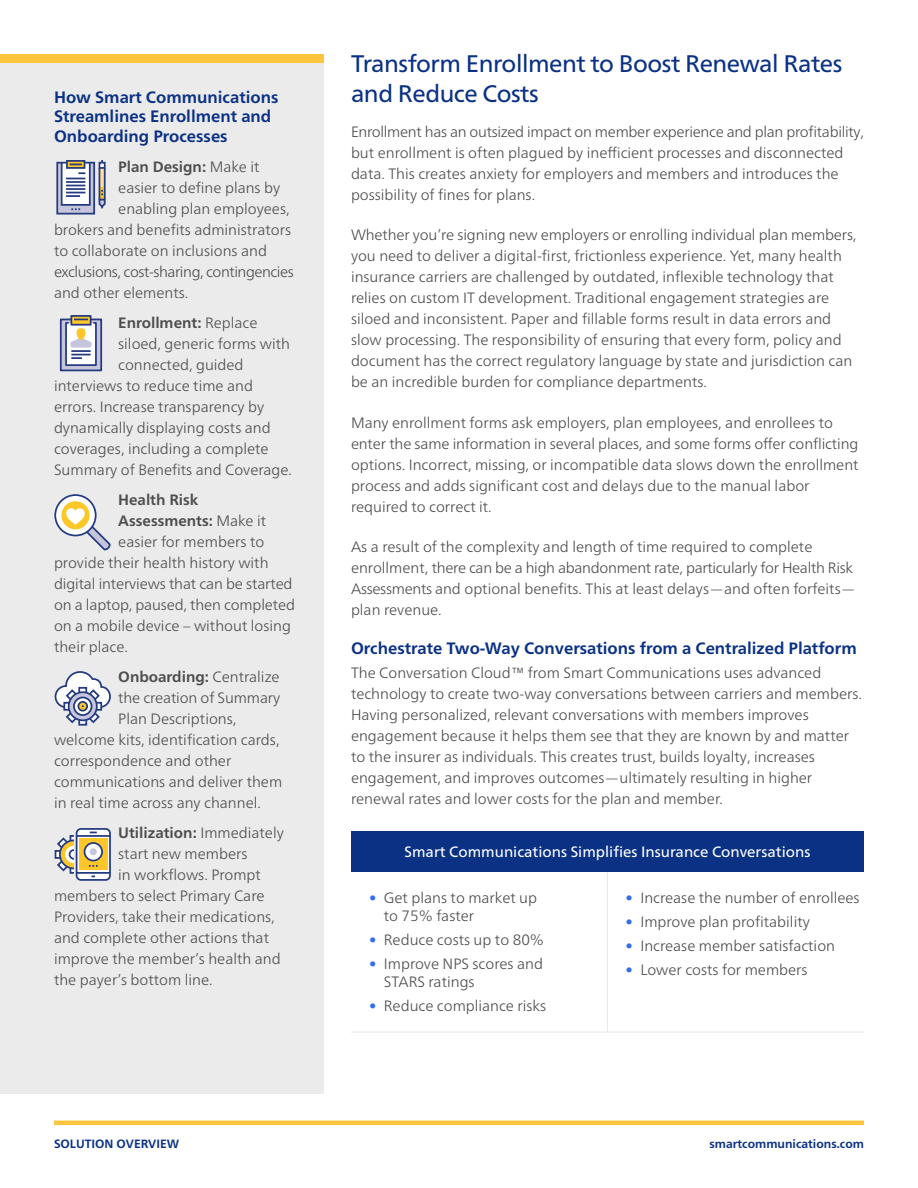
<style>
.page{position:relative;width:918px;height:1188px;background:#fff}
.page>*{position:absolute;margin:0;border:0;box-sizing:border-box;transform-origin:0 0}
.Headline_16_20{font:24px/30px "Frutiger Neue LT Pro";letter-spacing:-.02em;color:#0a3184}
.Subhead_11_13{font:700 16.5px/19.5px "Frutiger Neue LT Pro";color:#0a3184}
.Body_Copy_10_14{font:300 15px/21px "Frutiger Neue LT Pro";color:#4d4d4d}
.Body_Copy_10_14-2{font:700 15px "Frutiger Neue LT Pro";color:#4d4d4d}
.Body_Copy_10_14-3{font:15px "Frutiger Neue LT Pro";color:#fff}
.Body_Copy_10_14-4{font:300 15px "Frutiger Neue LT Pro";letter-spacing:-.03em;color:#4d4d4d}
.t1{font:700 12px "Frutiger Neue LT Pro";color:#0a3184}
.s1{font-weight:300}
.s2{color:#326eef}
</style>
<div class="page">
<hr style="left:54px;top:1121px;width:810px;height:4px;background:#fdc43c">
<div style="left:351px;top:832px;width:513px;height:40px;background:#0a3184"></div>
<hr style="left:607px;top:872px;width:1px;height:160px;background:#e6e7e8">
<hr style="left:351px;top:1032px;width:513px;height:1px;background:#e6e7e8">
<div style="left:0;top:57px;width:324px;height:1037px;background:#ebebeb"></div>
<div style="left:0;top:54px;width:324px;height:9px;background:#fdc43c"></div>
<svg style="left:59px;top:165px;width:33px;height:46px"></svg>
<div style="left:62px;top:163px;width:28px;height:42px;background:#fff"></div>
<div style="left:61px;top:162px;width:30px;height:44px;border:2px solid #243b80"></div>
<svg style="left:66px;top:172px;width:19px;height:25px"></svg>
<div style="left:56px;top:162px;width:39px;height:52px;border:2px solid #243b80"></div>
<svg style="left:69px;top:163px;width:13px;height:3px"></svg>
<div style="left:66px;top:160px;width:19px;height:9px;border:2px solid #243b80"></div>
<svg style="left:100px;top:186px;width:4px;height:4px"></svg>
<svg style="left:100px;top:169px;width:4px;height:17px"></svg>
<hr style="left:99px;top:168px;width:1px;height:32px;background:#243b80">
<hr style="left:104px;top:168px;width:2px;height:32px;background:#243b80">
<div style="left:99px;top:162px;width:7px;height:7px;border:2px solid #243b80"></div>
<svg style="left:99px;top:160px;width:6px;height:8px"></svg>
<svg style="left:98px;top:190px;width:8px;height:19px"></svg>
<svg style="left:71px;top:208px;width:9px;height:2px"></svg>
<svg style="left:70px;top:164px;width:12px;height:1px"></svg>
<div style="left:61px;top:319px;width:40px;height:51px;background:#c6c5db"></div>
<div style="left:60px;top:319px;width:42px;height:52px;border:2px solid #243b80"></div>
<div style="left:70px;top:316px;width:22px;height:10px;border:2px solid #243b80"></div>
<svg style="left:64px;top:319px;width:34px;height:47px"></svg>
<svg style="left:54px;top:671px;width:57px;height:55px"></svg>
<svg style="left:77px;top:829px;width:33px;height:51px"></svg>
<hr style="left:77px;top:835px;width:33px;height:2px;background:#243b80">
<hr style="left:77px;top:872px;width:33px;height:2px;background:#243b80">
<div style="left:76px;top:828px;width:35px;height:53px;border:2px solid #243b80;border-radius:4px"></div>
<div style="left:79px;top:839px;width:28px;height:31px;background:#fec729"></div>
<svg style="left:54px;top:834px;width:22px;height:40px"></svg>
<svg style="left:85px;top:843px;width:17px;height:18px"></svg>
<div style="left:84px;top:842px;width:19px;height:19px;border:2px solid #243b80;border-radius:50%"></div>
<div style="left:90px;top:848px;width:7px;height:7px;background:#c6c5db;border-radius:50%"></div>
<svg style="left:89px;top:865px;width:9px;height:2px"></svg>
<svg style="left:55px;top:495px;width:41px;height:41px"></svg>
<div style="left:54px;top:494px;width:43px;height:42px;border:2px solid #243b80;border-radius:50%"></div>
<div style="left:61px;top:501px;width:29px;height:28px;background:#fec729;border-radius:50%"></div>
<svg style="left:66px;top:508px;width:45px;height:43px"></svg>
<p class="Subhead_11_13" style="left:54px;top:87px;width:226px">How Smart Communications<br>Streamlines Enrollment and<br>Onboarding Processes</p>
<p class="Body_Copy_10_14-2" style="left:118px;top:157px;width:143px">Plan Design: <span class="s1">Make it</span></p>
<p class="Body_Copy_10_14" style="left:118px;top:177px;width:163px">easier to define plans by</p>
<p class="Body_Copy_10_14" style="left:118px;top:198px;width:173px">enabling plan employees,</p>
<p class="Body_Copy_10_14" style="left:54px;top:219px;width:239px">brokers and benefits administrators</p>
<p class="Body_Copy_10_14" style="left:54px;top:240px;width:215px">to collaborate on inclusions and</p>
<p class="Body_Copy_10_14-4" style="left:54px;top:262px;width:241px">exclusions, cost-sharing, contingencies</p>
<p class="Body_Copy_10_14" style="left:54px;top:282px;width:136px">and other elements.</p>
<p class="Body_Copy_10_14-2" style="left:118px;top:313px;width:141px">Enrollment: <span class="s1">Replace</span></p>
<p class="Body_Copy_10_14" style="left:118px;top:333px;width:173px">siloed, generic forms with</p>
<p class="Body_Copy_10_14" style="left:118px;top:354px;width:127px">connected, guided</p>
<p class="Body_Copy_10_14" style="left:54px;top:375px;width:201px">interviews to reduce time and</p>
<p class="Body_Copy_10_14" style="left:54px;top:396px;width:212px">errors. Increase transparency by</p>
<p class="Body_Copy_10_14" style="left:54px;top:417px;width:218px">dynamically displaying costs and</p>
<p class="Body_Copy_10_14" style="left:54px;top:438px;width:216px">coverages, including a complete</p>
<p class="Body_Copy_10_14" style="left:54px;top:459px;width:240px">Summary of Benefits and Coverage.</p>
<p class="Body_Copy_10_14-2" style="left:118px;top:490px;width:81px">Health Risk</p>
<p class="Body_Copy_10_14-2" style="left:118px;top:511px;width:150px">Assessments: <span class="s1">Make it</span></p>
<p class="Body_Copy_10_14" style="left:118px;top:531px;width:148px">easier for members to</p>
<p class="Body_Copy_10_14" style="left:54px;top:552px;width:216px">provide their health history with</p>
<p class="Body_Copy_10_14" style="left:54px;top:573px;width:240px">digital interviews that can be started</p>
<p class="Body_Copy_10_14" style="left:54px;top:594px;width:243px">on a laptop, paused, then completed</p>
<p class="Body_Copy_10_14" style="left:54px;top:615px;width:239px">on a mobile device – without losing</p>
<p class="Body_Copy_10_14" style="left:54px;top:636px;width:75px">their place.</p>
<p class="Body_Copy_10_14-2" style="left:118px;top:667px;width:163px">Onboarding: <span class="s1">Centralize</span></p>
<p class="Body_Copy_10_14" style="left:118px;top:687px;width:163px">the creation of Summary</p>
<p class="Body_Copy_10_14" style="left:118px;top:708px;width:120px">Plan Descriptions,</p>
<p class="Body_Copy_10_14" style="left:54px;top:729px;width:227px">welcome kits, identification cards,</p>
<p class="Body_Copy_10_14" style="left:54px;top:750px;width:179px">correspondence and other</p>
<p class="Body_Copy_10_14" style="left:54px;top:771px;width:230px">communications and deliver them</p>
<p class="Body_Copy_10_14" style="left:54px;top:792px;width:209px">in real time across any channel.</p>
<p class="Body_Copy_10_14-2" style="left:118px;top:823px;width:167px">Utilization: <span class="s1">Immediately</span></p>
<p class="Body_Copy_10_14" style="left:118px;top:843px;width:131px">start new members</p>
<p class="Body_Copy_10_14" style="left:118px;top:864px;width:144px">in workflows. Prompt</p>
<p class="Body_Copy_10_14" style="left:54px;top:885px;width:212px">members to select Primary Care</p>
<p class="Body_Copy_10_14" style="left:54px;top:906px;width:222px">Providers, take their medications,</p>
<p class="Body_Copy_10_14" style="left:54px;top:927px;width:217px">and complete other actions that</p>
<p class="Body_Copy_10_14" style="left:54px;top:948px;width:228px">improve the member’s health and</p>
<p class="Body_Copy_10_14" style="left:54px;top:969px;width:160px">the payer’s bottom line.</p>
<p class="Headline_16_20" style="left:351px;top:48px;width:493px">Transform Enrollment to Boost Renewal Rates and Reduce Costs</p>
<p class="Body_Copy_10_14" style="left:351px;top:121px;width:514px">Enrollment has an outsized impact on member experience and plan profitability, but enrollment is often plagued by inefficient processes and disconnected data. This creates anxiety for employers and members and introduces the possibility of fines for plans.</p>
<p class="Body_Copy_10_14" style="left:351px;top:224px;width:507px">Whether you’re signing new employers or enrolling individual plan members, you need to deliver a digital-first, frictionless experience. Yet, many health insurance carriers are challenged by outdated, inflexible technology that relies on custom IT development. Traditional engagement strategies are siloed and inconsistent. Paper and fillable forms result in data errors and slow processing. The responsibility of ensuring that every form, policy and document has the correct regulatory language by state and jurisdiction can be an incredible burden for compliance departments.</p>
<p class="Body_Copy_10_14" style="left:351px;top:412px;width:509px">Many enrollment forms ask employers, plan employees, and enrollees to enter the same information in several places, and some forms offer conflicting options. Incorrect, missing, or incompatible data slows down the enrollment process and adds significant cost and delays due to the manual labor required to correct it.</p>
<p class="Body_Copy_10_14" style="left:351px;top:536px;width:506px">As a result of the complexity and length of time required to complete enrollment, there can be a high abandonment rate, particularly for Health Risk Assessments and optional benefits. This at least delays—and often forfeits— plan revenue.</p>
<p class="Subhead_11_13" style="left:351px;top:639px;width:507px">Orchestrate Two-Way Conversations from a Centralized Platform</p>
<p class="Body_Copy_10_14" style="left:351px;top:662px;width:513px">The Conversation Cloud™ from Smart Communications uses advanced technology to create two-way conversations between carriers and members.<br>Having personalized, relevant conversations with members improves engagement because it helps them see that they are known by and matter to the insurer as individuals. This creates trust, builds loyalty, increases engagement, and improves outcomes—ultimately resulting in higher renewal rates and lower costs for the plan and member.</p>
<p class="Body_Copy_10_14-3" style="left:405px;top:843px;width:407px">Smart Communications Simplifies Insurance Conversations</p>
<p class="Body_Copy_10_14" style="left:384px;top:889px;width:155px;line-height:18px;text-indent:-15px"><span class="s2">•</span> Get plans to market up to 75% faster</p>
<p class="Body_Copy_10_14" style="left:369px;top:929px;width:177px"><span class="s2">•</span> Reduce costs up to 80%</p>
<p class="Body_Copy_10_14" style="left:384px;top:955px;width:161px;line-height:18px;text-indent:-15px"><span class="s2">•</span> Improve NPS scores and<br>STARS ratings</p>
<p class="Body_Copy_10_14" style="left:369px;top:995px;width:179px"><span class="s2">•</span> Reduce compliance risks</p>
<p class="Body_Copy_10_14" style="left:626px;top:887px;width:236px"><span class="s2">•</span> Increase the number of enrollees</p>
<p class="Body_Copy_10_14" style="left:626px;top:911px;width:186px"><span class="s2">•</span> Improve plan profitability</p>
<p class="Body_Copy_10_14" style="left:626px;top:935px;width:211px"><span class="s2">•</span> Increase member satisfaction</p>
<p class="Body_Copy_10_14" style="left:626px;top:959px;width:184px"><span class="s2">•</span> Lower costs for members</p>
<p class="t1" style="left:54px;top:1136px;width:127px">SOLUTION OVERVIEW</p>
<p class="t1" style="left:710px;top:1136px;width:156px">smartcommunications.com</p>
</div>
